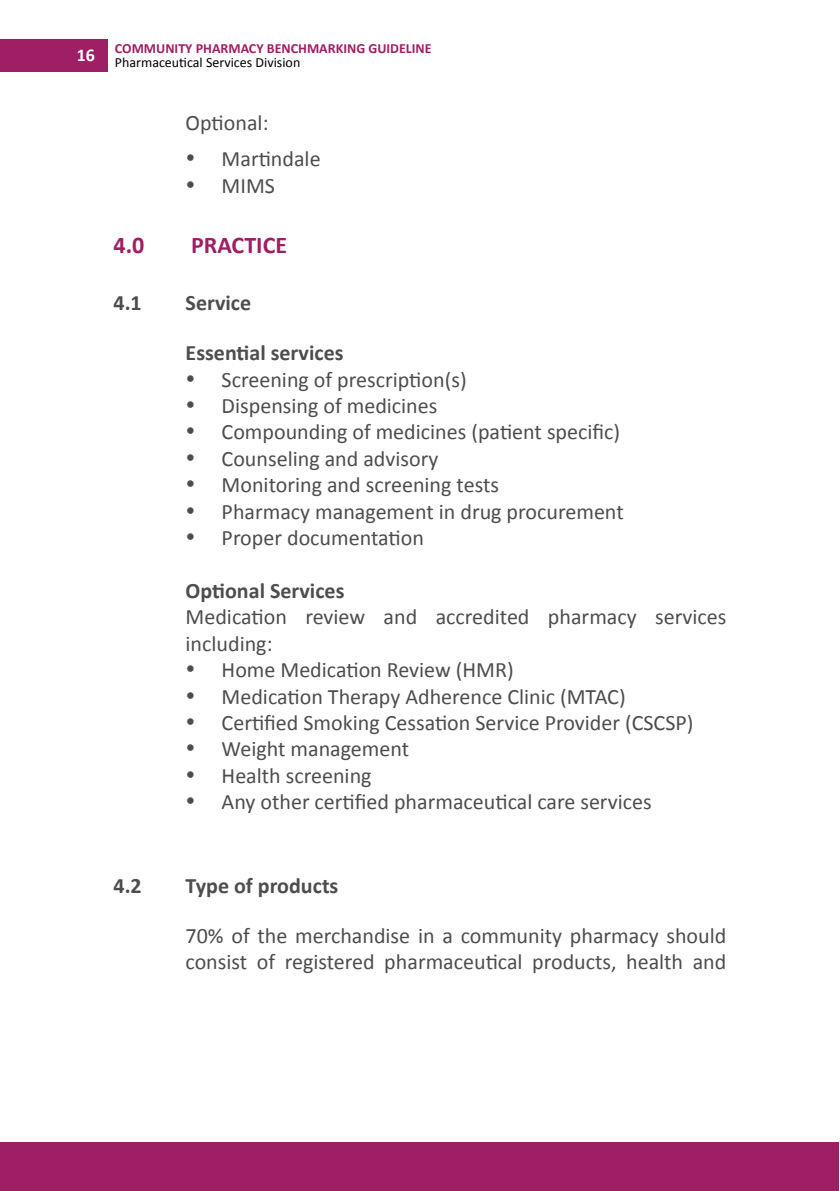
<style>
.page{position:relative;width:840px;height:1191px;background:#fff}
.page>*{position:absolute;margin:0;border:0;box-sizing:border-box;transform-origin:0 0}
.t1{font:700 24px "Calibri";color:#9e1f63}
.t2{font:22px/26.4px "Calibri";color:#4d4d4f}
.t3{font:700 22px "Calibri";color:#4d4d4f}
.t4{font:700 18px "Calibri";color:#fff}
.t5{font:700 14px "Calibri";color:#9e1f63}
.t6{font:14px "Calibri";color:#000}
</style>
<div class="page">
<div style="left:0;top:40px;width:108px;height:32px;background:#9e1f63"></div>
<div style="left:0;top:1142px;width:838px;height:49px;background:#9e1f63"></div>
<p class="t4" style="left:77px;top:44px;width:20px">16</p>
<p class="t5" style="left:115px;top:39px;width:318px">COMMUNITY PHARMACY BENCHMARKING GUIDELINE</p>
<p class="t6" style="left:115px;top:54px;width:187px">Pharmaceutical Services Division</p>
<p class="t2" style="left:185px;top:109px;width:84px">Optional:</p>
<p class="t2" style="left:185px;top:146px;width:136px">• Martindale</p>
<p class="t2" style="left:185px;top:172px;width:91px">• MIMS</p>
<p class="t1" style="left:113px;top:229px;width:32px">4.0</p>
<p class="t1" style="left:191px;top:229px;width:98px">PRACTICE</p>
<p class="t3" style="left:113px;top:288px;width:30px">4.1</p>
<p class="t3" style="left:185px;top:288px;width:67px">Service</p>
<p class="t3" style="left:185px;top:339px;width:159px">Essential services</p>
<p class="t2" style="left:185px;top:366px;width:282px">• Screening of prescription(s)</p>
<p class="t2" style="left:185px;top:392px;width:253px">• Dispensing of medicines</p>
<p class="t2" style="left:185px;top:419px;width:436px">• Compounding of medicines (patient specific)</p>
<p class="t2" style="left:185px;top:445px;width:254px">• Counseling and advisory</p>
<p class="t2" style="left:185px;top:472px;width:315px">• Monitoring and screening tests</p>
<p class="t2" style="left:185px;top:498px;width:439px">• Pharmacy management in drug procurement</p>
<p class="t2" style="left:185px;top:524px;width:240px">• Proper documentation</p>
<p class="t3" style="left:185px;top:576px;width:160px">Optional Services</p>
<p class="t2" style="left:185px;top:604px;width:542px">Medication review and accredited pharmacy services including:</p>
<p class="t2" style="left:185px;top:656px;width:329px">• Home Medication Review (HMR)</p>
<p class="t2" style="left:185px;top:683px;width:441px">• Medication Therapy Adherence Clinic (MTAC)</p>
<p class="t2" style="left:185px;top:709px;width:509px">• Certified Smoking Cessation Service Provider (CSCSP)</p>
<p class="t2" style="left:185px;top:736px;width:225px">• Weight management</p>
<p class="t2" style="left:185px;top:762px;width:187px">• Health screening</p>
<p class="t2" style="left:185px;top:788px;width:467px">• Any other certified pharmaceutical care services</p>
<p class="t3" style="left:113px;top:871px;width:30px">4.2</p>
<p class="t3" style="left:185px;top:871px;width:154px">Type of products</p>
<p class="t2" style="left:185px;top:922px;width:542px">70% of the merchandise in a community pharmacy should consist of registered pharmaceutical products, health and</p>
</div>
